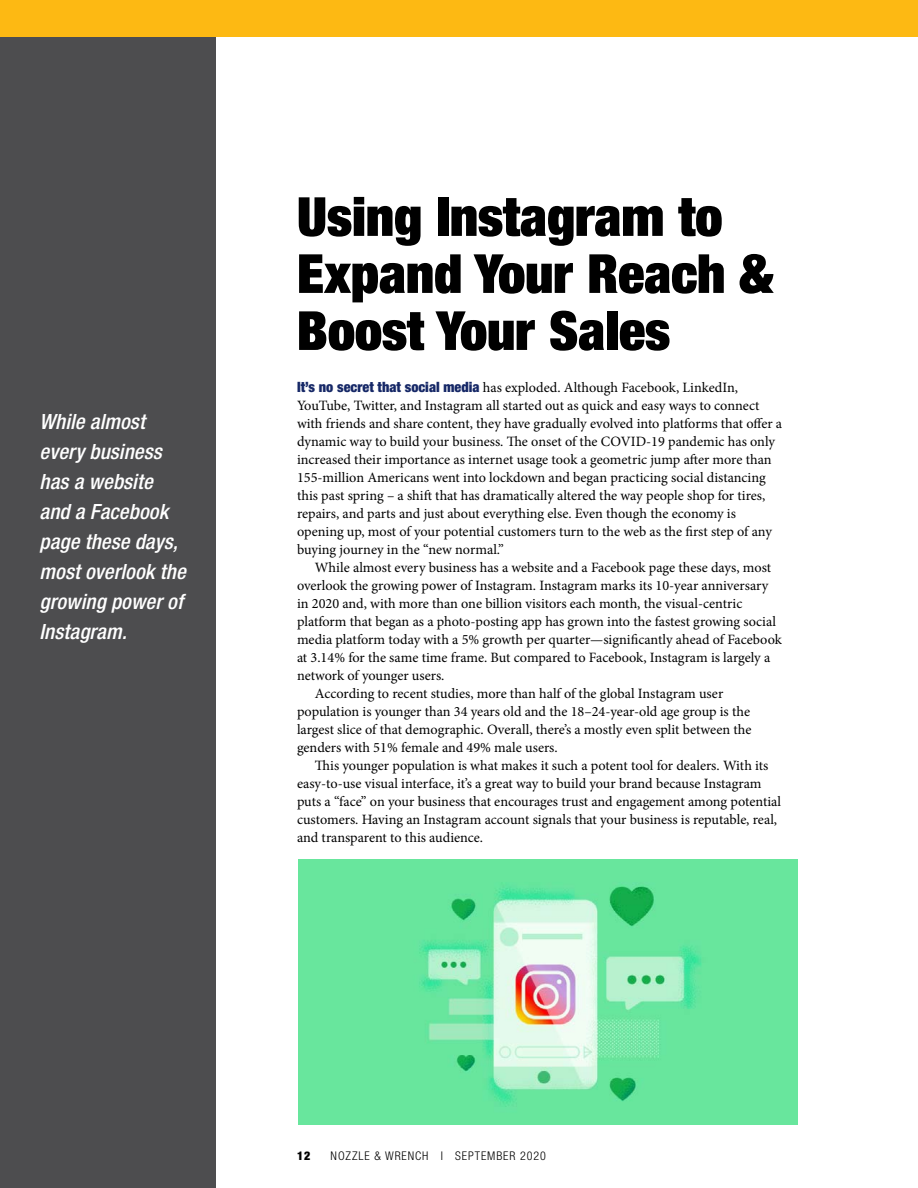
<style>
.page{position:relative;width:918px;height:1188px;background:#fff}
.page>*{position:absolute;margin:0;border:0;box-sizing:border-box;transform-origin:0 0}
.t1{font:900 expanded 54px/57px "Helvetica Neue";color:#000}
.t2{font:italic 500 condensed 21px/30px "Helvetica Neue";letter-spacing:.005em;color:#fff}
.t3{font:14.25px/18px "Minion Pro";letter-spacing:-.005em;color:#000}
.t4{font:300 condensed 12px "Helvetica Neue";letter-spacing:.075em;color:#000}
.t5{font:900 condensed 12px "Helvetica Neue";color:#000}
.s1{font-family:"Helvetica Neue";font-weight:900;font-stretch:condensed;color:#162867}
</style>
<div class="page">
<div style="left:0;top:32px;width:216px;height:1156px;background:#4d4d4f"></div>
<div style="left:0;top:0;width:918px;height:37px;background:#fdb913"></div>
<img style="left:298px;top:859px;width:499px;height:266px">
<h2 class="t2" style="left:40px;top:406px;width:148px">While almost every business has a website and a Facebook page these days, most overlook the growing power of<br>Instagram.</h2>
<h1 class="t1" style="left:297px;top:187px;width:478px">Using Instagram to<br>Expand Your Reach &amp;<br>Boost Your Sales</h1>
<p class="t3" style="left:297px;top:379px;width:487px"><span class="s1">It’s no secret that social media</span> has exploded. Although Facebook, LinkedIn, YouTube, Twitter, and Instagram all started out as quick and easy ways to connect with friends and share content, they have gradually evolved into platforms that offer a dynamic way to build your business. The onset of the COVID-19 pandemic has only increased their importance as internet usage took a geometric jump after more than 155-million Americans went into lockdown and began practicing social distancing this past spring – a shift that has dramatically altered the way people shop for tires, repairs, and parts and just about everything else. Even though the economy is opening up, most of your potential customers turn to the web as the first step of any buying journey in the “new normal.”</p>
<p class="t3" style="left:315px;top:559px;width:458px">While almost every business has a website and a Facebook page these days, most</p>
<p class="t3" style="left:297px;top:577px;width:473px">overlook the growing power of Instagram. Instagram marks its 10-year anniversary</p>
<p class="t3" style="left:297px;top:595px;width:447px">in 2020 and, with more than one billion visitors each month, the visual-centric</p>
<p class="t3" style="left:297px;top:613px;width:480px">platform that began as a photo-posting app has grown into the fastest growing social</p>
<p class="t3" style="left:297px;top:631px;width:486px">media platform today with a 5% growth per quarter—significantly ahead of Facebook</p>
<p class="t3" style="left:297px;top:649px;width:475px">at 3.14% for the same time frame. But compared to Facebook, Instagram is largely a</p>
<p class="t3" style="left:297px;top:667px;width:149px">network of younger users.</p>
<p class="t3" style="left:315px;top:685px;width:410px">According to recent studies, more than half of the global Instagram user</p>
<p class="t3" style="left:297px;top:703px;width:455px">population is younger than 34 years old and the 18–24-year-old age group is the</p>
<p class="t3" style="left:297px;top:721px;width:456px">largest slice of that demographic. Overall, there’s a mostly even split between the</p>
<p class="t3" style="left:297px;top:739px;width:262px">genders with 51% female and 49% male users.</p>
<p class="t3" style="left:315px;top:757px;width:455px">This younger population is what makes it such a potent tool for dealers. With its</p>
<p class="t3" style="left:297px;top:775px;width:466px">easy-to-use visual interface, it’s a great way to build your brand because Instagram</p>
<p class="t3" style="left:297px;top:793px;width:486px">puts a “face” on your business that encourages trust and engagement among potential</p>
<p class="t3" style="left:297px;top:811px;width:482px">customers. Having an Instagram account signals that your business is reputable, real,</p>
<p class="t3" style="left:297px;top:829px;width:188px">and transparent to this audience.</p>
<p class="t5" style="left:297px;top:1148px;width:15px">12</p>
<p class="t4" style="left:331px;top:1149px;width:217px">NOZZLE &amp; WRENCH I SEPTEMBER 2020</p>
</div>
